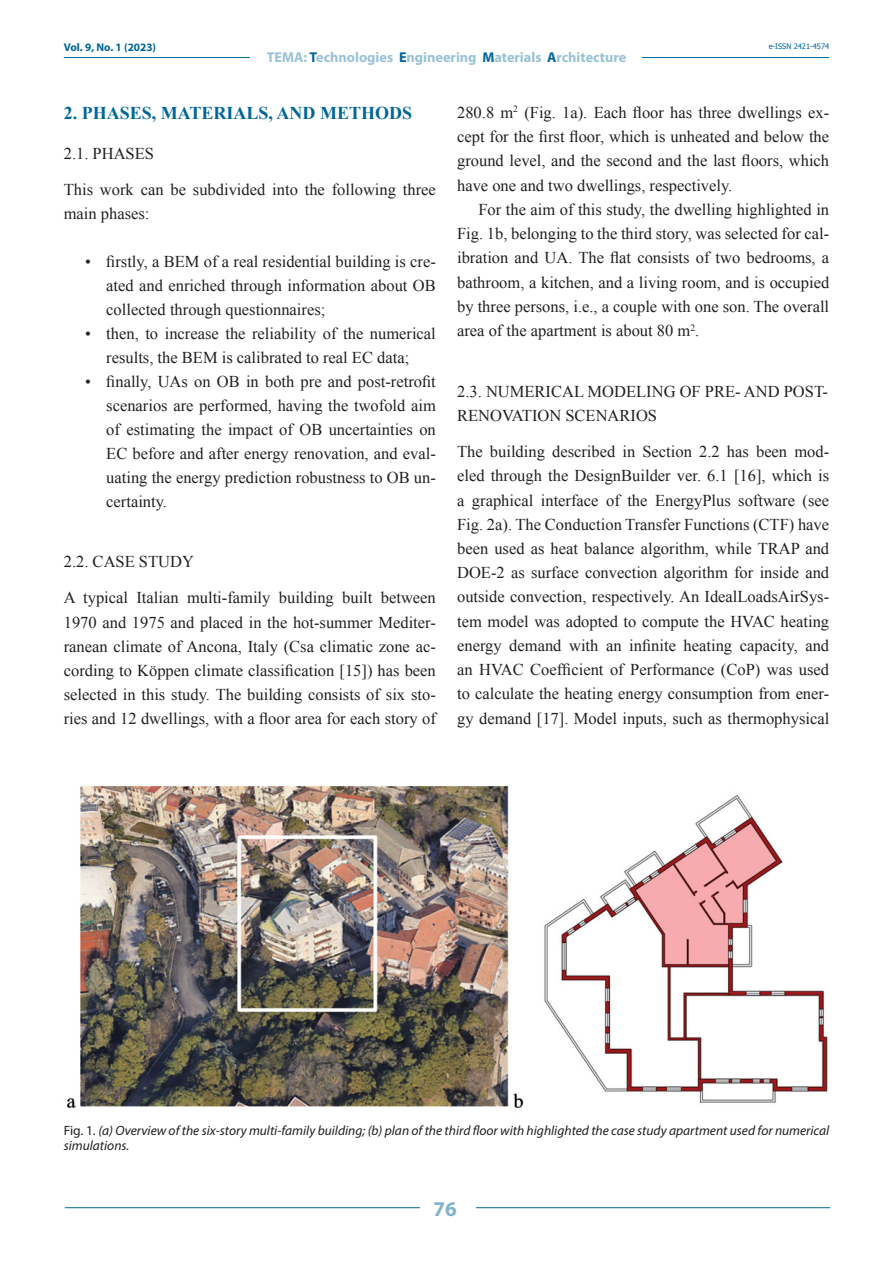
<style>
.page{position:relative;width:893px;height:1263px;background:#fff}
.page>*{position:absolute;margin:0;border:0;box-sizing:border-box;transform-origin:0 0}
.t1{font:700 21px "Myriad Pro";color:#80b3cc}
.TITOLO_1_Livello{font:700 18px "Times New Roman";color:#069}
.TESTO_noRIENTRO{font:16.5px/24.3px "Times New Roman";color:#231f20;text-align:justify}
.TESTO_ELENCO{font:16.5px/24px "Times New Roman";color:#231f20;text-align:justify}
.TESTO{font:16.5px/24.3px "Times New Roman";color:#231f20;text-align:justify}
.TITOLO_2_Livello{font:16.5px/24.3px "Times New Roman";color:#231f20}
.t2{font:700 14.25px "Myriad Pro";color:#99c2d6}
.DIDASCALIA{font:italic 13.5px/15px "Myriad Pro";color:#231f20}
.t3{font:700 11.25px "Myriad Pro";color:#069}
.t4{font:7.5px "Tahoma";color:#069}
.s1{color:#069}
.s2{font-style:normal}
</style>
<div class="page">
<hr style="left:64px;top:57px;width:765px;height:1px;background:#069">
<div style="left:251px;top:48px;width:391px;height:17px;background:#fff"></div>
<hr style="left:65px;top:1207px;width:765px;height:1px;background:#069">
<div style="left:420px;top:1195px;width:55px;height:25px;background:#fff"></div>
<img style="left:67px;top:785px;width:761px;height:323px">
<p class="t3" style="left:64px;top:40px;width:94px">Vol. 9, No. 1 (2023)</p>
<p class="t2" style="left:267px;top:48px;width:361px">TEMA: <span class="s1">T</span>echnologies <span class="s1">E</span>ngineering <span class="s1">M</span>aterials <span class="s1">A</span>rchitecture</p>
<p class="t4" style="left:769px;top:41px;width:62px">e-ISSN 2421-4574</p>
<p class="TITOLO_1_Livello" style="left:64px;top:100px;width:350px">2. PHASES, MATERIALS, AND METHODS</p>
<p class="TITOLO_2_Livello" style="left:64px;top:141px;width:92px">2.1. PHASES</p>
<p class="TESTO_noRIENTRO" style="left:64px;top:177px;width:374px">This work can be subdivided into the following three main phases:</p>
<p class="TESTO_ELENCO" style="left:106px;top:249px;width:331px;text-indent:-21px">• firstly, a BEM of a real residential building is cre&shy;ated and enriched through information about OB collected through questionnaires;</p>
<p class="TESTO_ELENCO" style="left:85px;top:321px;width:352px;text-align:center">• then, to increase the reliability of the numerical results, the BEM is calibrated to real EC data;</p>
<p class="TESTO_ELENCO" style="left:106px;top:369px;width:331px;text-indent:-21px">• finally, UAs on OB in both pre and post-retrofit scenarios are performed, having the twofold aim of estimating the impact of OB uncertainties on EC before and after energy renovation, and eval&shy;uating the energy prediction robustness to OB un&shy;certainty.</p>
<p class="TITOLO_2_Livello" style="left:64px;top:549px;width:132px">2.2. CASE STUDY</p>
<p class="TESTO_noRIENTRO" style="left:64px;top:586px;width:374px">A typical Italian multi-family building built between 1970 and 1975 and placed in the hot-summer Mediter&shy;ranean climate of Ancona, Italy (Csa climatic zone ac&shy;cording to Köppen climate classification [15]) has been selected in this study. The building consists of six sto&shy;ries and 12 dwellings, with a floor area for each story of</p>
<p class="TESTO_noRIENTRO" style="left:457px;top:100px;width:374px">280.8 m<sup>2</sup> (Fig. 1a). Each floor has three dwellings ex&shy;cept for the first floor, which is unheated and below the ground level, and the second and the last floors, which have one and two dwellings, respectively.</p>
<p class="TESTO" style="left:457px;top:197px;width:374px;text-indent:21px">For the aim of this study, the dwelling highlighted in Fig. 1b, belonging to the third story, was selected for cal&shy;ibration and UA. The flat consists of two bedrooms, a bathroom, a kitchen, and a living room, and is occupied by three persons, i.e., a couple with one son. The overall area of the apartment is about 80 m<sup>2</sup>.</p>
<p class="TITOLO_2_Livello" style="left:457px;top:379px;width:372px">2.3. NUMERICAL MODELING OF PRE- AND POST-<br>RENOVATION SCENARIOS</p>
<p class="TESTO_noRIENTRO" style="left:457px;top:439px;width:374px">The building described in Section 2.2 has been mod&shy;eled through the DesignBuilder ver. 6.1 [16], which is a graphical interface of the EnergyPlus software (see Fig. 2a). The Conduction Transfer Functions (CTF) have been used as heat balance algorithm, while TRAP and DOE-2 as surface convection algorithm for inside and outside convection, respectively. An IdealLoadsAirSys&shy;tem model was adopted to compute the HVAC heating energy demand with an infinite heating capacity, and an HVAC Coefficient of Performance (CoP) was used to calculate the heating energy consumption from ener&shy;gy demand [17]. Model inputs, such as thermophysical</p>
<p class="DIDASCALIA" style="left:64px;top:1123px;width:767px"><span class="s2">Fig. 1.</span> (a) Overview of the six-story multi-family building; (b) plan of the third floor with highlighted the case study apartment used for numerical simulations.</p>
<p class="t1" style="left:434px;top:1195px;width:25px">76</p>
</div>
